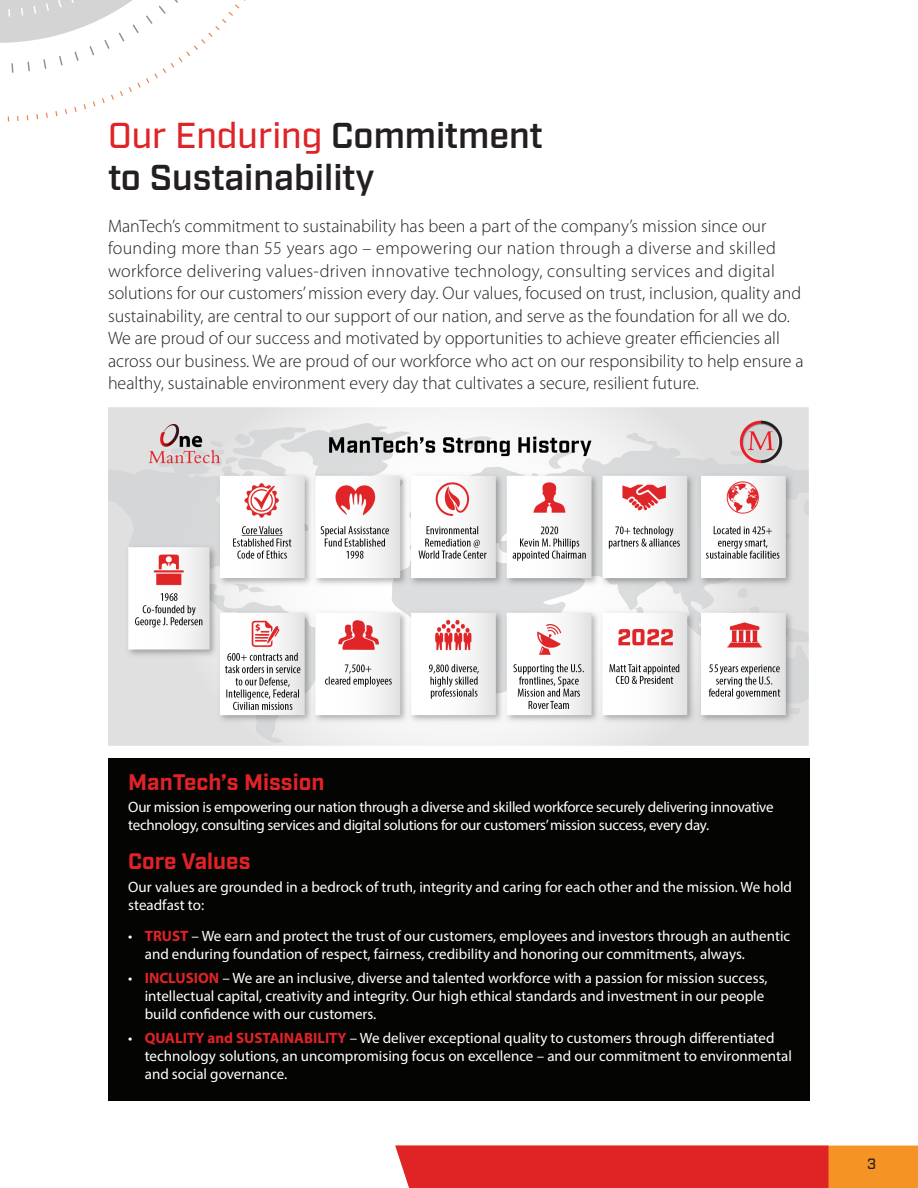
<style>
.page{position:relative;width:918px;height:1188px;background:#fff}
.page>*{position:absolute;margin:0;border:0;box-sizing:border-box;transform-origin:0 0}
.Titles{font:500 36px "Industry";color:#df2327}
.Titles-2{font:600 36px "Industry";color:#231f20}
.t1{font:700 22.5px "Industry";color:#e12227}
.Main_Body_Text{font:300 18px/22.5px "Myriad Pro";color:#231f20}
.t2{font:15px/18px "Myriad Pro";color:#fff}
.t3{font:15px/18px "Myriad Pro";letter-spacing:-.02em;color:#fff}
.t4{font:500 15px "Industry";color:#231f20}
.s1{font-weight:600;color:#231f20}
.s2{font-weight:700;color:#e12227}
</style>
<div class="page">
<svg style="left:395px;top:1146px;width:523px;height:42px;background:#e43a28"></svg>
<svg style="left:0;top:0;width:246px;height:121px"></svg>
<img style="left:108px;top:408px;width:701px;height:337px">
<div style="left:108px;top:758px;width:702px;height:342px;background:#040503"></div>
<p class="Titles" style="left:108px;top:114px;width:437px">Our Enduring <span class="s1">Commitment</span></p>
<p class="Titles-2" style="left:108px;top:156px;width:268px">to Sustainability</p>
<p class="Main_Body_Text" style="left:108px;top:214px;width:697px">ManTech’s commitment to sustainability has been a part of the company’s mission since our founding more than 55 years ago – empowering our nation through a diverse and skilled workforce delivering values-driven innovative technology, consulting services and digital solutions for our customers’ mission every day. Our values, focused on trust, inclusion, quality and sustainability, are central to our support of our nation, and serve as the foundation for all we do.<br>We are proud of our success and motivated by opportunities to achieve greater efficiencies all across our business. We are proud of our workforce who act on our responsibility to help ensure a healthy, sustainable environment every day that cultivates a secure, resilient future.</p>
<p class="t1" style="left:128px;top:769px;width:198px">ManTech’s Mission</p>
<p class="t3" style="left:128px;top:798px;width:647px">Our mission is empowering our nation through a diverse and skilled workforce securely delivering innovative technology, consulting services and digital solutions for our customers’ mission success, every day.</p>
<p class="t1" style="left:128px;top:848px;width:124px">Core Values</p>
<p class="t2" style="left:128px;top:878px;width:665px">Our values are grounded in a bedrock of truth, integrity and caring for each other and the mission. We hold steadfast to:</p>
<p class="t2" style="left:145px;top:927px;width:647px;text-indent:-16px">• <span class="s2">TRUST</span> – We earn and protect the trust of our customers, employees and investors through an authentic and enduring foundation of respect, fairness, credibility and honoring our commitments, always.</p>
<p class="t2" style="left:145px;top:969px;width:624px;text-indent:-16px">• <span class="s2">INCLUSION</span> – We are an inclusive, diverse and talented workforce with a passion for mission success, intellectual capital, creativity and integrity. Our high ethical standards and investment in our people build confidence with our customers.</p>
<p class="t2" style="left:145px;top:1029px;width:649px;text-indent:-16px">• <span class="s2">QUALITY and SUSTAINABILITY</span> – We deliver exceptional quality to customers through differentiated technology solutions, an uncompromising focus on excellence – and our commitment to environmental and social governance.</p>
<p class="t4" style="left:867px;top:1155px;width:11px">3</p>
</div>
